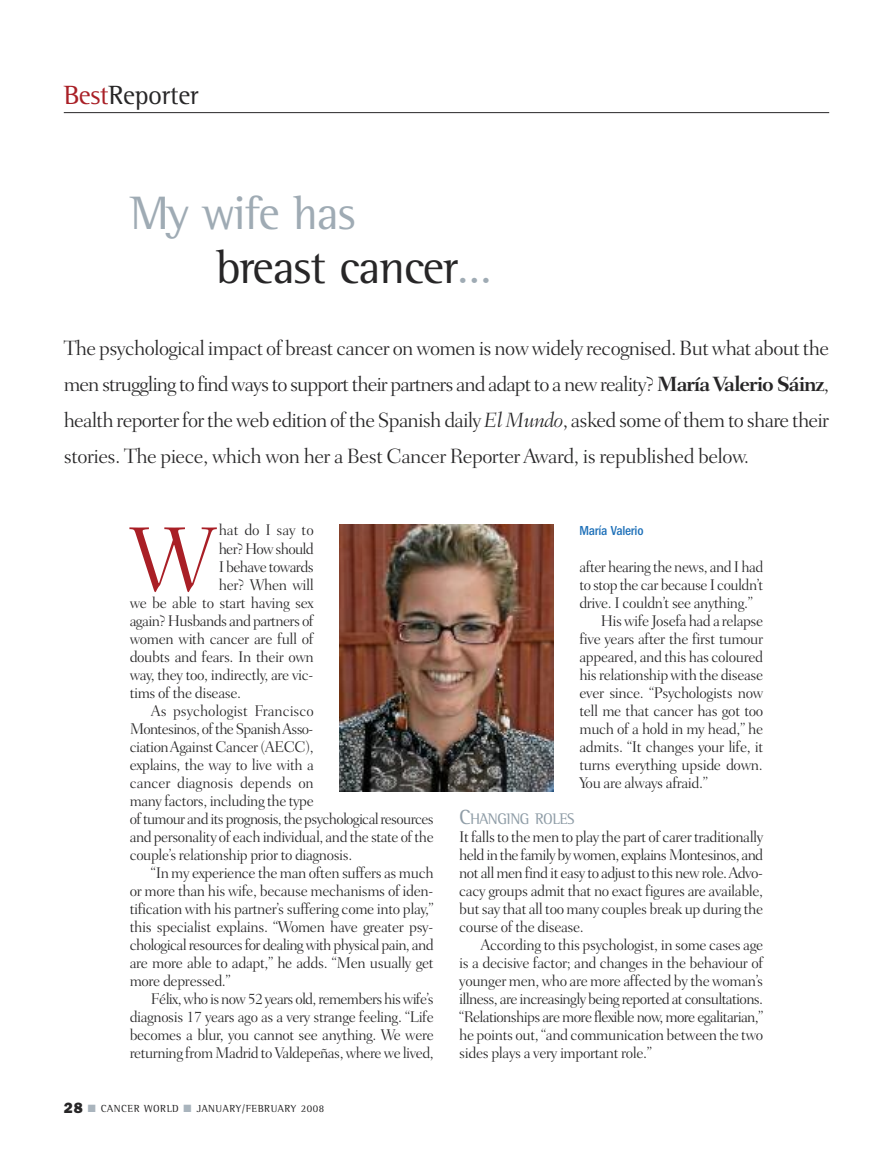
<style>
.page{position:relative;width:893px;height:1149px;background:#fff}
.page>*{position:absolute;margin:0;border:0;box-sizing:border-box;transform-origin:0 0}
.t1{font:300 91.5px "Fairfield LH";color:#a91f26}
.t2{font:48px/54px "Rotis Semi Serif";letter-spacing:-.025em;color:#272627}
.t3{font:27px "Rotis Semi Serif";letter-spacing:-.015em;color:#272627}
.t4{font:300 21px/36px "Fairfield LH";letter-spacing:-.025em;color:#272627;text-align:justify}
.t5{font:300 15.75px/18px "Fairfield LH";letter-spacing:-.025em;color:#272627;text-align:justify}
.t6{font:300 15.75px "Fairfield LH";letter-spacing:-.045em;color:#272627}
.t7{font:300 15.75px "Fairfield LH";letter-spacing:-.005em;color:#272627}
.t8{font:300 15.75px "Fairfield LH";letter-spacing:-.05em;color:#272627}
.t9{font:15.75px "Rotis Semi Serif";letter-spacing:-.035em;color:#8f9da7}
.t10{font:500 condensed 13.5px "Franklin Gothic";letter-spacing:-.015em;color:#1f71b9}
.t11{font:10.5px "Rotis Semi Serif";letter-spacing:.05em;color:#272627}
.s1{color:#a91f26}
.s2{color:#9fabb4}
.s3{font-weight:700}
.s4{font-style:italic}
.s5{font-family:"Franklin Gothic";font-weight:800;font-size:15px}
.s6{color:#a9b4bd}
.s7{font-size:21px}
</style>
<div class="page">
<hr style="left:64px;top:112px;width:765px;height:1px;background:#272627">
<img style="left:339px;top:524px;width:215px;height:267px">
<h3 class="t3" style="left:64px;top:86px;width:136px"><span class="s1">Best</span>Reporter</h3>
<h2 class="t2" style="left:216px;top:191px;width:277px;text-indent:-86px"><span class="s2">My wife has<br></span>breast cancer<span class="s2">…</span></h2>
<p class="t4" style="left:64px;top:332px;width:767px">The psychological impact of breast cancer on women is now widely recognised. But what about the men struggling to find ways to support their partners and adapt to a new reality? <span class="s3">María Valerio Sáinz</span>, health reporter for the web edition of the Spanish daily <span class="s4">El Mundo</span>, asked some of them to share their stories. The piece, which won her a Best Cancer ReporterAward, is republished below.</p>
<h1 class="t1" style="left:130px;top:522px;width:88px">W</h1>
<p class="t7" style="left:219px;top:524px;width:97px">hat do I say to</p>
<p class="t8" style="left:219px;top:542px;width:97px">her? How should</p>
<p class="t5" style="left:219px;top:558px;width:97px">I behave towards</p>
<p class="t5" style="left:219px;top:576px;width:97px">her? When will</p>
<p class="t5" style="left:130px;top:594px;width:186px">we be able to start having sex</p>
<p class="t5" style="left:130px;top:612px;width:186px">again? Husbands and partners of</p>
<p class="t5" style="left:130px;top:630px;width:186px">women with cancer are full of</p>
<p class="t5" style="left:130px;top:648px;width:186px">doubts and fears. In their own</p>
<p class="t5" style="left:130px;top:666px;width:185px">way, they too, indirectly, are vic-</p>
<p class="t5" style="left:130px;top:684px;width:113px">tims of the disease.</p>
<p class="t7" style="left:151px;top:704px;width:164px">As psychologist Francisco</p>
<p class="t6" style="left:130px;top:722px;width:185px">Montesinos, of the SpanishAsso-</p>
<p class="t5" style="left:130px;top:738px;width:186px">ciationAgainst Cancer (AECC),</p>
<p class="t5" style="left:130px;top:756px;width:186px">explains, the way to live with a</p>
<p class="t7" style="left:130px;top:776px;width:186px">cancer diagnosis depends on</p>
<p class="t5" style="left:130px;top:792px;width:186px">many factors, including the type</p>
<p class="t6" style="left:130px;top:812px;width:306px">of tumour and its prognosis, the psychological resources</p>
<p class="t5" style="left:130px;top:828px;width:306px">and personality of each individual, and the state of the</p>
<p class="t5" style="left:130px;top:846px;width:224px">couple’s relationship prior to diagnosis.</p>
<p class="t5" style="left:151px;top:864px;width:284px">“In my experience the man often suffers as much</p>
<p class="t5" style="left:130px;top:882px;width:305px">or more than his wife, because mechanisms of iden-</p>
<p class="t5" style="left:130px;top:900px;width:306px">tification with his partner’s suffering come into play,”</p>
<p class="t5" style="left:130px;top:918px;width:305px">this specialist explains. “Women have greater psy-</p>
<p class="t6" style="left:130px;top:938px;width:306px">chological resources for dealing with physical pain, and</p>
<p class="t5" style="left:130px;top:954px;width:306px">are more able to adapt,” he adds. “Men usually get</p>
<p class="t5" style="left:130px;top:972px;width:103px">more depressed.”</p>
<p class="t6" style="left:151px;top:992px;width:284px">Félix, who is now 52 years old, remembers his wife’s</p>
<p class="t5" style="left:130px;top:1008px;width:306px">diagnosis 17 years ago as a very strange feeling. “Life</p>
<p class="t5" style="left:130px;top:1026px;width:306px">becomes a blur, you cannot see anything. We were</p>
<p class="t5" style="left:130px;top:1044px;width:306px">returning from Madrid to Valdepeñas, where we lived,</p>
<p class="t11" style="left:64px;top:1104px;width:262px"><span class="s5">28</span> <span class="s6">■</span> CANCER WORLD <span class="s6">■</span> JANUARY/FEBRUARY 2008</p>
<p class="t10" style="left:579px;top:522px;width:66px">María Valerio</p>
<p class="t5" style="left:579px;top:558px;width:185px">after hearing the news, and I had</p>
<p class="t5" style="left:579px;top:576px;width:185px">to stop the car because I couldn’t</p>
<p class="t5" style="left:579px;top:594px;width:175px">drive. I couldn’t see anything.”</p>
<p class="t5" style="left:601px;top:612px;width:164px">His wife Josefa had a relapse</p>
<p class="t5" style="left:579px;top:630px;width:185px">five years after the first tumour</p>
<p class="t5" style="left:579px;top:648px;width:185px">appeared, and this has coloured</p>
<p class="t5" style="left:579px;top:666px;width:185px">his relationship with the disease</p>
<p class="t5" style="left:579px;top:684px;width:185px">ever since. “Psychologists now</p>
<p class="t5" style="left:579px;top:702px;width:185px">tell me that cancer has got too</p>
<p class="t5" style="left:579px;top:720px;width:185px">much of a hold in my head,” he</p>
<p class="t5" style="left:579px;top:738px;width:185px">admits. “It changes your life, it</p>
<p class="t5" style="left:579px;top:756px;width:185px">turns everything upside down.</p>
<p class="t5" style="left:579px;top:774px;width:130px">You are always afraid.”</p>
<p class="t9" style="left:459px;top:812px;width:117px"><span class="s7">C</span>HANGING ROLES</p>
<p class="t5" style="left:459px;top:828px;width:306px">It falls to the men to play the part of carer traditionally held in the family by women, explains Montesinos, and not all men find it easy to adjust to this new role.Advo&shy;cacy groups admit that no exact figures are available, but say that all too many couples break up during the course of the disease.</p>
<p class="t5" style="left:459px;top:936px;width:306px;text-indent:21px">According to this psychologist, in some cases age is a decisive factor; and changes in the behaviour of younger men, who are more affected by the woman’s illness, are increasingly being reported at consultations. “Relationships are more flexible now, more egalitarian,” he points out, “and communication between the two sides plays a very important role.”</p>
</div>
